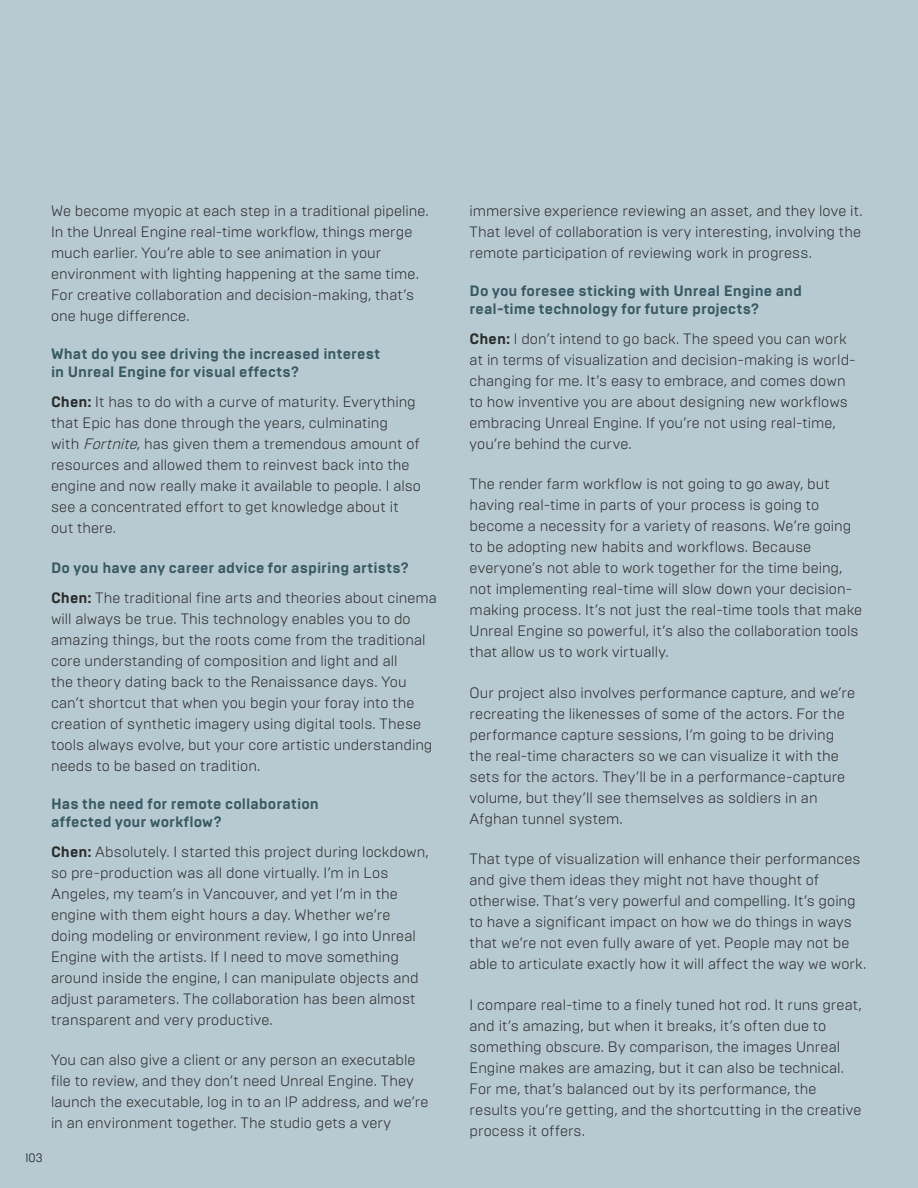
<style>
.page{position:relative;width:918px;height:1188px;background:#b7c9d1}
.page>*{position:absolute;margin:0;border:0;box-sizing:border-box;transform-origin:0 0}
.t1{font:300 15px/21px "Brutal Type";letter-spacing:.005em;color:#292929}
.t2{font:700 15px/18px "Brutal Type";letter-spacing:.005em;color:#385963}
.t3{font:300 12px "Brutal Type";color:#000}
.s1{font-weight:700}
.s2{font-style:italic}
.s3{font-weight:700;color:#385963}
</style>
<div class="page">
<p class="t3" style="left:26px;top:1151px;width:19px">103</p>
<p class="t1" style="left:51px;top:200px;width:379px">We become myopic at each step in a traditional pipeline.<br>In the Unreal Engine real-time workflow, things merge much earlier. You’re able to see animation in your environment with lighting happening at the same time.<br>For creative collaboration and decision-making, that’s one huge difference.</p>
<p class="t2" style="left:51px;top:344px;width:331px">What do you see driving the increased interest in Unreal Engine for visual effects?</p>
<p class="t1" style="left:51px;top:391px;width:372px"><span class="s1">Chen:</span> It has to do with a curve of maturity. Everything that Epic has done through the years, culminating<br>with <span class="s2">Fortnite</span>, has given them a tremendous amount of resources and allowed them to reinvest back into the engine and now really make it available to people. I also see a concentrated effort to get knowledge about it out there.</p>
<p class="t1" style="left:51px;top:553px;width:388px;line-height:30px"><span class="s3">Do you have any career advice for aspiring artists?<br></span><span class="s1">Chen:</span> The traditional fine arts and theories about cinema</p>
<p class="t1" style="left:51px;top:608px;width:383px">will always be true. This technology enables you to do amazing things, but the roots come from the traditional core understanding of composition and light and all<br>the theory dating back to the Renaissance days. You can’t shortcut that when you begin your foray into the creation of synthetic imagery using digital tools. These tools always evolve, but your core artistic understanding needs to be based on tradition.</p>
<p class="t2" style="left:51px;top:794px;width:269px">Has the need for remote collaboration affected your workflow?</p>
<p class="t1" style="left:51px;top:841px;width:379px"><span class="s1">Chen:</span> Absolutely. I started this project during lockdown, so pre-production was all done virtually. I’m in Los Angeles, my team’s in Vancouver, and yet I’m in the engine with them eight hours a day. Whether we’re doing modeling or environment review, I go into Unreal Engine with the artists. If I need to move something around inside the engine, I can manipulate objects and adjust parameters. The collaboration has been almost transparent and very productive.</p>
<p class="t1" style="left:51px;top:1049px;width:379px">You can also give a client or any person an executable file to review, and they don’t need Unreal Engine. They launch the executable, log in to an IP address, and we’re in an environment together. The studio gets a very</p>
<p class="t1" style="left:470px;top:200px;width:395px;text-align:justify">immersive experience reviewing an asset, and they love it.<br>That level of collaboration is very interesting, involving the remote participation of reviewing work in progress.</p>
<p class="t2" style="left:470px;top:281px;width:334px">Do you foresee sticking with Unreal Engine and real-time technology for future projects?</p>
<p class="t1" style="left:470px;top:328px;width:388px"><span class="s1">Chen:</span> I don’t intend to go back. The speed you can work at in terms of visualization and decision-making is world&shy;changing for me. It’s easy to embrace, and comes down to how inventive you are about designing new workflows embracing Unreal Engine. If you’re not using real-time, you’re behind the curve.</p>
<p class="t1" style="left:470px;top:473px;width:394px">The render farm workflow is not going to go away, but having real-time in parts of your process is going to become a necessity for a variety of reasons. We’re going to be adopting new habits and workflows. Because everyone’s not able to work together for the time being, not implementing real-time will slow down your decision&shy;making process. It’s not just the real-time tools that make Unreal Engine so powerful, it’s also the collaboration tools that allow us to work virtually.</p>
<p class="t1" style="left:470px;top:682px;width:387px">Our project also involves performance capture, and we’re recreating the likenesses of some of the actors. For the performance capture sessions, I’m going to be driving the real-time characters so we can visualize it with the sets for the actors. They’ll be in a performance-capture volume, but they’ll see themselves as soldiers in an Afghan tunnel system.</p>
<p class="t1" style="left:470px;top:848px;width:398px">That type of visualization will enhance their performances and give them ideas they might not have thought of otherwise. That’s very powerful and compelling. It’s going to have a significant impact on how we do things in ways that we’re not even fully aware of yet. People may not be able to articulate exactly how it will affect the way we work.</p>
<p class="t1" style="left:470px;top:994px;width:394px">I compare real-time to a finely tuned hot rod. It runs great, and it’s amazing, but when it breaks, it’s often due to something obscure. By comparison, the images Unreal Engine makes are amazing, but it can also be technical.<br>For me, that’s balanced out by its performance, the results you’re getting, and the shortcutting in the creative process it offers.</p>
</div>
